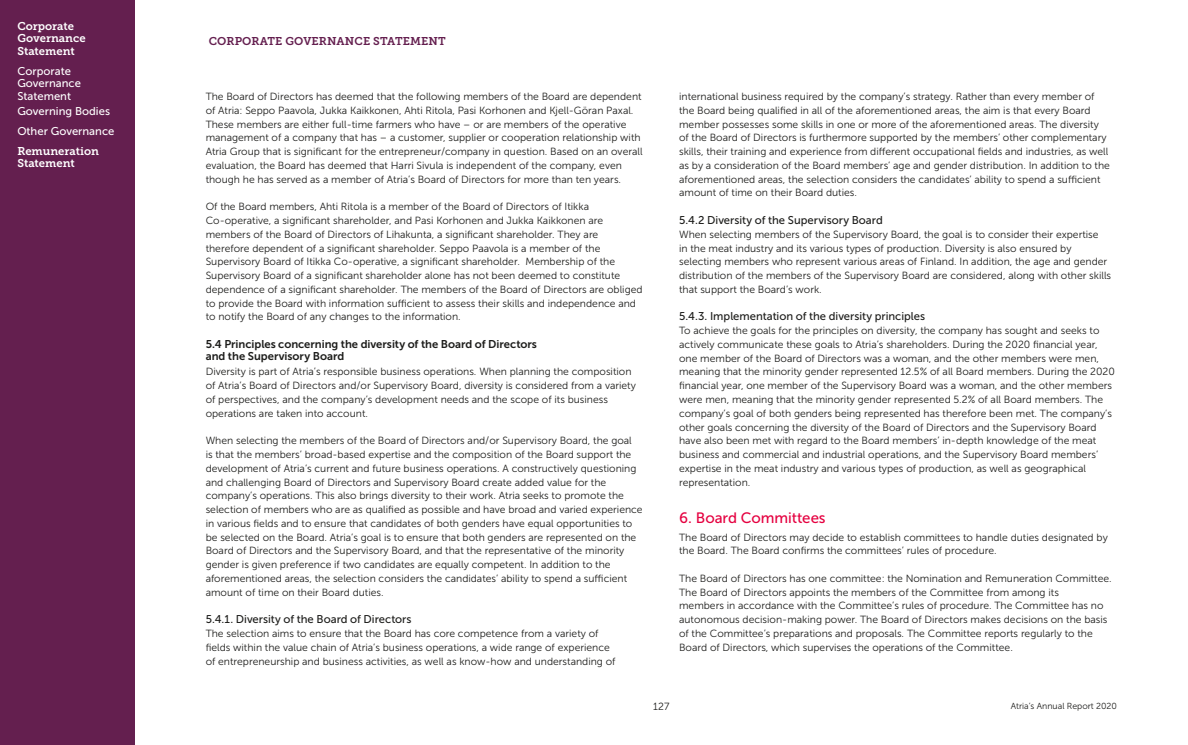
<style>
.page{position:relative;width:1188px;height:745px;background:#fff}
.page>*{position:absolute;margin:0;border:0;box-sizing:border-box;transform-origin:0 0}
.t1{font:15px "Museo Sans 500";letter-spacing:-.005em;color:#e50040}
.t2{font:11.25px "Museo Sans 500";color:#1d1d1b}
.t3{font:11.25px/11.9px "Museo Sans 700";color:#1d1d1b}
.t4{font:11.25px/12.5px "Museo Sans 500";color:#fff}
.t5{font:11.25px/12.5px "Museo Slab 700";color:#fff}
.t6{font:11.25px "Museo Slab 700";letter-spacing:.01em;color:#641f4f}
.t7{font:10.38px/13.8px "Museo Sans 300";color:#1d1d1b}
.t8{font:8.75px "Museo Sans 300";color:#1d1d1b}
</style>
<div class="page">
<div style="left:0;top:0;width:135px;height:744px;background:#641f4f"></div>
<p class="t5" style="left:17px;top:20px;width:70px">Corporate<br>Governance<br>Statement</p>
<p class="t4" style="left:17px;top:64px;width:65px">Corporate<br>Governance<br>Statement</p>
<p class="t4" style="left:17px;top:101px;width:98px;line-height:19.8px">Governing Bodies<br>Other Governance</p>
<p class="t5" style="left:17px;top:144px;width:83px">Remuneration<br>Statement</p>
<p class="t6" style="left:209px;top:35px;width:238px">CORPORATE GOVERNANCE STATEMENT</p>
<p class="t7" style="left:206px;top:90px;width:438px">The Board of Directors has deemed that the following members of the Board are dependent of Atria: Seppo Paavola, Jukka Kaikkonen, Ahti Ritola, Pasi Korhonen and Kjell-Göran Paxal.<br>These members are either full-time farmers who have – or are members of the operative management of a company that has – a customer, supplier or cooperation relationship with Atria Group that is significant for the entrepreneur/company in question. Based on an overall evaluation, the Board has deemed that Harri Sivula is independent of the company, even though he has served as a member of Atria’s Board of Directors for more than ten years.</p>
<p class="t7" style="left:206px;top:200px;width:438px">Of the Board members, Ahti Ritola is a member of the Board of Directors of Itikka Co-operative, a significant shareholder, and Pasi Korhonen and Jukka Kaikkonen are members of the Board of Directors of Lihakunta, a significant shareholder. They are therefore dependent of a significant shareholder. Seppo Paavola is a member of the Supervisory Board of Itikka Co-operative, a significant shareholder. Membership of the Supervisory Board of a significant shareholder alone has not been deemed to constitute dependence of a significant shareholder. The members of the Board of Directors are obliged to provide the Board with information sufficient to assess their skills and independence and to notify the Board of any changes to the information.</p>
<p class="t3" style="left:206px;top:338px;width:333px">5.4 Principles concerning the diversity of the Board of Directors and the Supervisory Board</p>
<p class="t7" style="left:206px;top:365px;width:431px">Diversity is part of Atria’s responsible business operations. When planning the composition of Atria’s Board of Directors and/or Supervisory Board, diversity is considered from a variety of perspectives, and the company’s development needs and the scope of its business operations are taken into account.</p>
<p class="t7" style="left:206px;top:433px;width:438px">When selecting the members of the Board of Directors and/or Supervisory Board, the goal<br>is that the members’ broad-based expertise and the composition of the Board support the development of Atria’s current and future business operations. A constructively questioning and challenging Board of Directors and Supervisory Board create added value for the company’s operations. This also brings diversity to their work. Atria seeks to promote the selection of members who are as qualified as possible and have broad and varied experience in various fields and to ensure that candidates of both genders have equal opportunities to be selected on the Board. Atria’s goal is to ensure that both genders are represented on the Board of Directors and the Supervisory Board, and that the representative of the minority gender is given preference if two candidates are equally competent. In addition to the aforementioned areas, the selection considers the candidates’ ability to spend a sufficient amount of time on their Board duties.</p>
<p class="t2" style="left:206px;top:612px;width:207px">5.4.1. Diversity of the Board of Directors</p>
<p class="t7" style="left:206px;top:626px;width:411px">The selection aims to ensure that the Board has core competence from a variety of fields within the value chain of Atria’s business operations, a wide range of experience of entrepreneurship and business activities, as well as know-how and understanding of</p>
<p class="t7" style="left:679px;top:90px;width:432px">international business required by the company’s strategy. Rather than every member of the Board being qualified in all of the aforementioned areas, the aim is that every Board member possesses some skills in one or more of the aforementioned areas. The diversity of the Board of Directors is furthermore supported by the members’ other complementary skills, their training and experience from different occupational fields and industries, as well as by a consideration of the Board members’ age and gender distribution. In addition to the aforementioned areas, the selection considers the candidates’ ability to spend a sufficient amount of time on their Board duties.</p>
<p class="t2" style="left:679px;top:214px;width:205px">5.4.2 Diversity of the Supervisory Board</p>
<p class="t7" style="left:679px;top:227px;width:433px">When selecting members of the Supervisory Board, the goal is to consider their expertise<br>in the meat industry and its various types of production. Diversity is also ensured by selecting members who represent various areas of Finland. In addition, the age and gender distribution of the members of the Supervisory Board are considered, along with other skills that support the Board’s work.</p>
<p class="t2" style="left:679px;top:310px;width:247px">5.4.3. Implementation of the diversity principles</p>
<p class="t7" style="left:679px;top:323px;width:437px">To achieve the goals for the principles on diversity, the company has sought and seeks to actively communicate these goals to Atria’s shareholders. During the 2020 financial year, one member of the Board of Directors was a woman, and the other members were men, meaning that the minority gender represented 12.5% of all Board members. During the 2020 financial year, one member of the Supervisory Board was a woman, and the other members were men, meaning that the minority gender represented 5.2% of all Board members. The company’s goal of both genders being represented has therefore been met. The company’s other goals concerning the diversity of the Board of Directors and the Supervisory Board have also been met with regard to the Board members’ in-depth knowledge of the meat business and commercial and industrial operations, and the Supervisory Board members’ expertise in the meat industry and various types of production, as well as geographical representation.</p>
<h1 class="t1" style="left:679px;top:509px;width:148px">6. Board Committees</h1>
<p class="t7" style="left:679px;top:530px;width:430px">The Board of Directors may decide to establish committees to handle duties designated by the Board. The Board confirms the committees’ rules of procedure.</p>
<p class="t7" style="left:679px;top:571px;width:434px">The Board of Directors has one committee: the Nomination and Remuneration Committee.<br>The Board of Directors appoints the members of the Committee from among its<br>members in accordance with the Committee’s rules of procedure. The Committee has no autonomous decision-making power. The Board of Directors makes decisions on the basis of the Committee’s preparations and proposals. The Committee reports regularly to the Board of Directors, which supervises the operations of the Committee.</p>
<p class="t7" style="left:653px;top:699px;width:18px">127</p>
<p class="t8" style="left:1010px;top:701px;width:108px">Atria’s Annual Report 2020</p>
</div>
